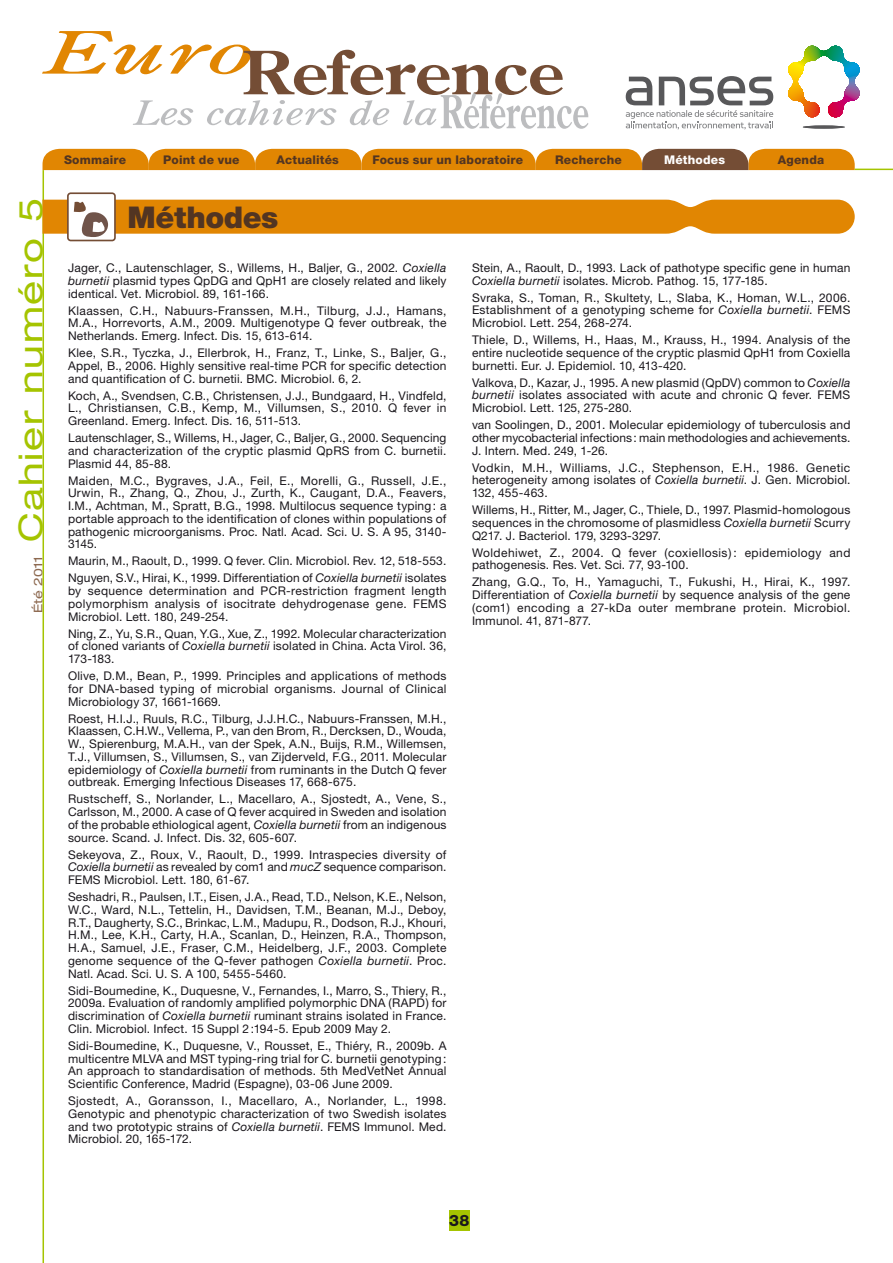
<style>
.page{position:relative;width:893px;height:1263px;background:#fff}
.page>*{position:absolute;margin:0;border:0;box-sizing:border-box;transform-origin:0 0}
.t1{font:expanded 33px "Helvetica Neue";letter-spacing:.05em;color:#a5c400;scale:1.1 1}
.t2{font:900 30px "Helvetica Neue";letter-spacing:-.015em;color:#523522}
.t3{font:800 15.75px "Helvetica Neue";color:#1a171c}
.t4{font:12px/12.8px "Helvetica Neue";letter-spacing:.015em;color:#1a171c;text-align:justify}
.t5{font:800 12px "Helvetica Neue";letter-spacing:.015em;color:#523522}
.t6{font:800 12px "Helvetica Neue";letter-spacing:.02em;color:#fff}
.t7{font:expanded 12px "Helvetica Neue";color:#8d6950;scale:1.1 1}
.s1{font-style:italic}
</style>
<div class="page">
<svg style="left:42px;top:31px;width:546px;height:98px"></svg>
<svg style="left:788px;top:46px;width:72px;height:72px"></svg>
<hr style="left:822px;top:82px;width:3px;height:36px;background:#e2001a">
<svg style="left:803px;top:125px;width:42px;height:4px"></svg>
<svg style="left:626px;top:76px;width:147px;height:54px"></svg>
<div style="left:449px;top:1210px;width:20px;height:21px;background:#a5c400"></div>
<hr style="left:855px;top:169px;width:38px;height:1px;background:#a5c400">
<svg style="left:43px;top:149px;width:812px;height:21px;background:#d48313"></svg>
<hr style="left:43px;top:170px;width:1px;height:1093px;background:#a5c400">
<div style="left:67px;top:192px;width:49px;height:49px;border:2px solid #744d35;border-radius:3px"></div>
<svg style="left:43px;top:200px;width:812px;height:37px;background:#e29525"></svg>
<p class="t5" style="left:64px;top:152px;width:64px">Sommaire</p>
<p class="t5" style="left:163px;top:152px;width:78px">Point de vue</p>
<p class="t5" style="left:277px;top:152px;width:64px">Actualités</p>
<p class="t5" style="left:372px;top:152px;width:152px">Focus sur un laboratoire</p>
<p class="t5" style="left:555px;top:152px;width:68px">Recherche</p>
<p class="t5" style="left:778px;top:152px;width:48px">Agenda</p>
<p class="t6" style="left:664px;top:152px;width:63px">Méthodes</p>
<h1 class="t1" style="left:11px;top:542px;width:315px;rotate:-90deg">Cahier numéro 5</h1>
<h2 class="t2" style="left:128px;top:199px;width:152px">Méthodes</h2>
<p class="t4" style="left:68px;top:261px;width:380px">Jager, C., Lautenschlager, S., Willems, H., Baljer, G., 2002. <span class="s1">Coxiella burnetii</span> plasmid types QpDG and QpH1 are closely related and likely identical. Vet. Microbiol. 89, 161-166.</p>
<p class="t4" style="left:68px;top:304px;width:380px">Klaassen, C.H., Nabuurs-Franssen, M.H., Tilburg, J.J., Hamans, M.A., Horrevorts, A.M., 2009. Multigenotype Q fever outbreak, the Netherlands. Emerg. Infect. Dis. 15, 613-614.</p>
<p class="t4" style="left:68px;top:346px;width:380px">Klee, S.R., Tyczka, J., Ellerbrok, H., Franz, T., Linke, S., Baljer, G., Appel, B., 2006. Highly sensitive real-time PCR for specific detection and quantification of C. burnetii. BMC. Microbiol. 6, 2.</p>
<p class="t4" style="left:68px;top:389px;width:380px">Koch, A., Svendsen, C.B., Christensen, J.J., Bundgaard, H., Vindfeld, L., Christiansen, C.B., Kemp, M., Villumsen, S., 2010. Q fever in Greenland. Emerg. Infect. Dis. 16, 511-513.</p>
<p class="t4" style="left:68px;top:431px;width:380px">Lautenschlager, S., Willems, H., Jager, C., Baljer, G., 2000. Sequencing and characterization of the cryptic plasmid QpRS from C. burnetii.<br>Plasmid 44, 85-88.</p>
<p class="t4" style="left:68px;top:474px;width:380px">Maiden, M.C., Bygraves, J.A., Feil, E., Morelli, G., Russell, J.E., Urwin, R., Zhang, Q., Zhou, J., Zurth, K., Caugant, D.A., Feavers, I.M., Achtman, M., Spratt, B.G., 1998. Multilocus sequence typing: a portable approach to the identification of clones within populations of pathogenic microorganisms. Proc. Natl. Acad. Sci. U. S. A 95, 3140- 3145.</p>
<p class="t4" style="left:68px;top:552px;width:380px;line-height:17px">Maurin, M., Raoult, D., 1999. Q fever. Clin. Microbiol. Rev. 12, 518-553.<br>Nguyen, S.V., Hirai, K., 1999. Differentiation of <span class="s1">Coxiella burnetii</span> isolates</p>
<p class="t4" style="left:68px;top:584px;width:380px">by sequence determination and PCR-restriction fragment length polymorphism analysis of isocitrate dehydrogenase gene. FEMS Microbiol. Lett. 180, 249-254.</p>
<p class="t4" style="left:68px;top:627px;width:380px">Ning, Z., Yu, S.R., Quan, Y.G., Xue, Z., 1992. Molecular characterization of cloned variants of <span class="s1">Coxiella burnetii</span> isolated in China. Acta Virol. 36, 173-183.</p>
<p class="t4" style="left:68px;top:669px;width:380px">Olive, D.M., Bean, P., 1999. Principles and applications of methods for DNA-based typing of microbial organisms. Journal of Clinical Microbiology 37, 1661-1669.</p>
<p class="t4" style="left:68px;top:712px;width:380px">Roest, H.I.J., Ruuls, R.C., Tilburg, J.J.H.C., Nabuurs-Franssen, M.H., Klaassen, C.H.W., Vellema, P., van den Brom, R., Dercksen, D., Wouda, W., Spierenburg, M.A.H., van der Spek, A.N., Buijs, R.M., Willemsen, T.J., Villumsen, S., Villumsen, S., van Zijderveld, F.G., 2011. Molecular epidemiology of <span class="s1">Coxiella burnetii</span> from ruminants in the Dutch Q fever outbreak. Emerging Infectious Diseases 17, 668-675.</p>
<p class="t4" style="left:68px;top:793px;width:380px">Rustscheff, S., Norlander, L., Macellaro, A., Sjostedt, A., Vene, S., Carlsson, M., 2000. A case of Q fever acquired in Sweden and isolation of the probable ethiological agent, <span class="s1">Coxiella burnetii</span> from an indigenous source. Scand. J. Infect. Dis. 32, 605-607.</p>
<p class="t4" style="left:68px;top:848px;width:380px">Sekeyova, Z., Roux, V., Raoult, D., 1999. Intraspecies diversity of <span class="s1">Coxiella burnetii</span> as revealed by com1 and <span class="s1">mucZ</span> sequence comparison.<br>FEMS Microbiol. Lett. 180, 61-67.</p>
<p class="t4" style="left:68px;top:890px;width:380px">Seshadri, R., Paulsen, I.T., Eisen, J.A., Read, T.D., Nelson, K.E., Nelson, W.C., Ward, N.L., Tettelin, H., Davidsen, T.M., Beanan, M.J., Deboy, R.T., Daugherty, S.C., Brinkac, L.M., Madupu, R., Dodson, R.J., Khouri, H.M., Lee, K.H., Carty, H.A., Scanlan, D., Heinzen, R.A., Thompson, H.A., Samuel, J.E., Fraser, C.M., Heidelberg, J.F., 2003. Complete genome sequence of the Q-fever pathogen <span class="s1">Coxiella burnetii</span>. Proc.<br>Natl. Acad. Sci. U. S. A 100, 5455-5460.</p>
<p class="t4" style="left:68px;top:984px;width:380px">Sidi-Boumedine, K., Duquesne, V., Fernandes, I., Marro, S., Thiery, R., 2009a. Evaluation of randomly amplified polymorphic DNA (RAPD) for discrimination of <span class="s1">Coxiella burnetii</span> ruminant strains isolated in France.<br>Clin. Microbiol. Infect. 15 Suppl 2:194-5. Epub 2009 May 2.</p>
<p class="t4" style="left:68px;top:1039px;width:380px">Sidi-Boumedine, K., Duquesne, V., Rousset, E., Thiéry, R., 2009b. A multicentre MLVA and MST typing-ring trial for C. burnetii genotyping:<br>An approach to standardisation of methods. 5th MedVetNet Annual Scientific Conference, Madrid (Espagne), 03-06 June 2009.</p>
<p class="t4" style="left:68px;top:1094px;width:380px">Sjostedt, A., Goransson, I., Macellaro, A., Norlander, L., 1998.<br>Genotypic and phenotypic characterization of two Swedish isolates and two prototypic strains of <span class="s1">Coxiella burnetii</span>. FEMS Immunol. Med.<br>Microbiol. 20, 165-172.</p>
<p class="t7" style="left:31px;top:613px;width:54px;rotate:-90deg">Été 2011</p>
<p class="t4" style="left:472px;top:261px;width:380px">Stein, A., Raoult, D., 1993. Lack of pathotype specific gene in human<br><span class="s1">Coxiella burnetii</span> isolates. Microb. Pathog. 15, 177-185.</p>
<p class="t4" style="left:472px;top:291px;width:380px">Svraka, S., Toman, R., Skultety, L., Slaba, K., Homan, W.L., 2006.<br>Establishment of a genotyping scheme for <span class="s1">Coxiella burnetii</span>. FEMS Microbiol. Lett. 254, 268-274.</p>
<p class="t4" style="left:472px;top:333px;width:380px">Thiele, D., Willems, H., Haas, M., Krauss, H., 1994. Analysis of the entire nucleotide sequence of the cryptic plasmid QpH1 from Coxiella burnetti. Eur. J. Epidemiol. 10, 413-420.</p>
<p class="t4" style="left:472px;top:376px;width:380px">Valkova, D., Kazar, J., 1995. A new plasmid (QpDV) common to <span class="s1">Coxiella burnetii</span> isolates associated with acute and chronic Q fever. FEMS Microbiol. Lett. 125, 275-280.</p>
<p class="t4" style="left:472px;top:418px;width:380px">van Soolingen, D., 2001. Molecular epidemiology of tuberculosis and other mycobacterial infections: main methodologies and achievements.<br>J. Intern. Med. 249, 1-26.</p>
<p class="t4" style="left:472px;top:461px;width:380px">Vodkin, M.H., Williams, J.C., Stephenson, E.H., 1986. Genetic heterogeneity among isolates of <span class="s1">Coxiella burnetii</span>. J. Gen. Microbiol.<br>132, 455-463.</p>
<p class="t4" style="left:472px;top:503px;width:380px">Willems, H., Ritter, M., Jager, C., Thiele, D., 1997. Plasmid-homologous sequences in the chromosome of plasmidless <span class="s1">Coxiella burnetii</span> Scurry Q217. J. Bacteriol. 179, 3293-3297.</p>
<p class="t4" style="left:472px;top:546px;width:380px">Woldehiwet, Z., 2004. Q fever (coxiellosis) : epidemiology and pathogenesis. Res. Vet. Sci. 77, 93-100.</p>
<p class="t4" style="left:472px;top:576px;width:380px">Zhang, G.Q., To, H., Yamaguchi, T., Fukushi, H., Hirai, K., 1997.<br>Differentiation of <span class="s1">Coxiella burnetii</span> by sequence analysis of the gene (com1) encoding a 27-kDa outer membrane protein. Microbiol.<br>Immunol. 41, 871-877.</p>
<h3 class="t3" style="left:449px;top:1211px;width:22px">38</h3>
</div>
